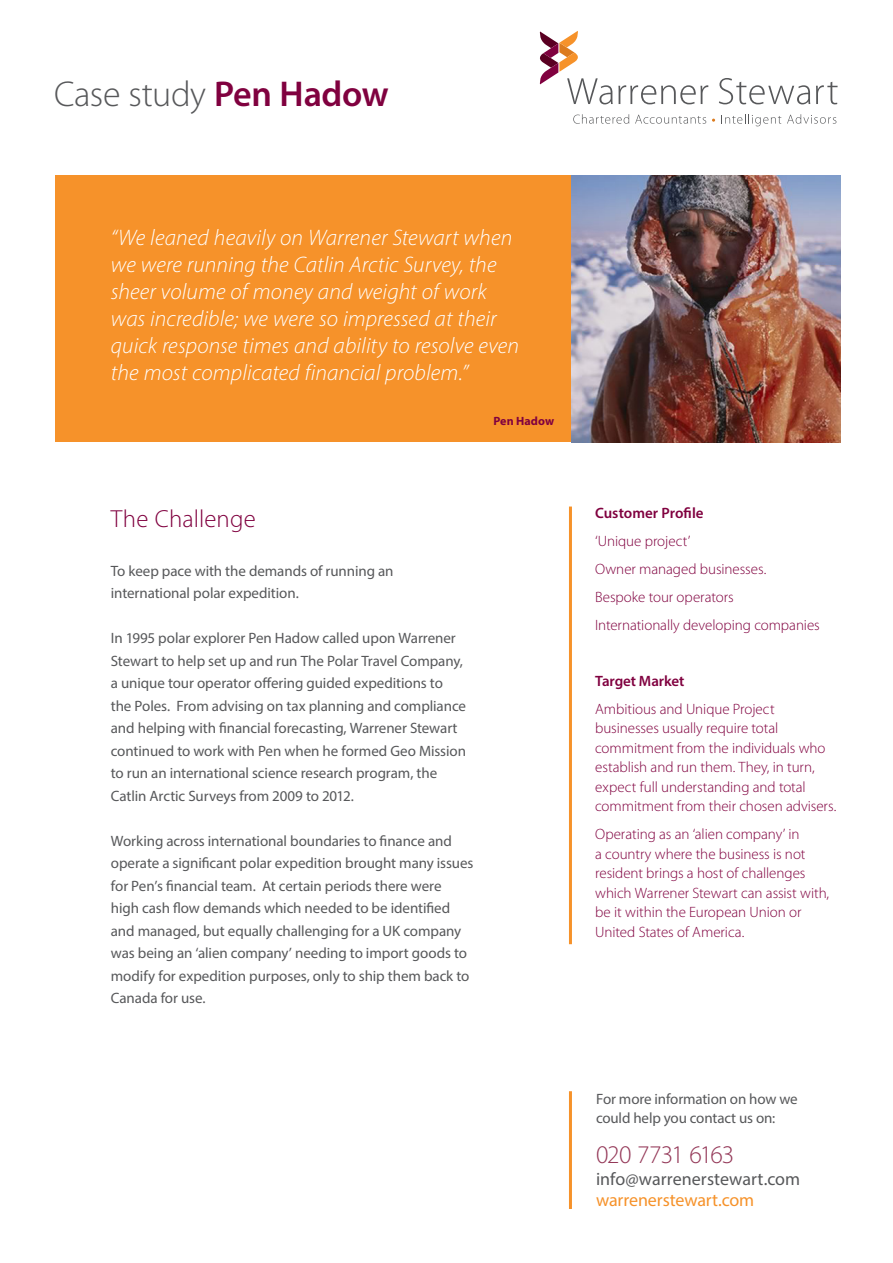
<style>
.page{position:relative;width:893px;height:1263px;background:#fff}
.page>*{position:absolute;margin:0;border:0;box-sizing:border-box;transform-origin:0 0}
.t1{font:300 36px "Myriad Pro";letter-spacing:-.01em;color:#57585a}
.t2{font:300 25.5px "Myriad Pro";letter-spacing:-.04em;color:#943858}
.t3{font:300 24.75px "Myriad Pro";letter-spacing:.01em;color:#80013f}
.t4{font:italic 300 22.5px/27px "Myriad Pro";letter-spacing:.005em;color:#fff}
.t5{font:18px "Myriad Pro";letter-spacing:.005em;color:#57585a}
.t6{font:18px "Myriad Pro";letter-spacing:-.005em;color:#f6922a}
.Main_copy{font:15px/22.5px "Myriad Pro";letter-spacing:-.005em;color:#57585a}
.t7{font:300 15px/19.5px "Myriad Pro";letter-spacing:-.005em;color:#80013f}
.t8{font:600 15px "Myriad Pro";letter-spacing:-.005em;color:#80013f}
.Main_copy-2{font:700 12px "Myriad Pro";letter-spacing:.01em;color:#80013f}
.s1{font-weight:600;color:#80013f}
</style>
<div class="page">
<div style="left:56px;top:175px;width:517px;height:267px;background:#f6922a"></div>
<img style="left:571px;top:175px;width:269px;height:267px">
<svg style="left:573px;top:114px;width:56px;height:10px"></svg>
<svg style="left:635px;top:115px;width:71px;height:9px"></svg>
<svg style="left:725px;top:114px;width:56px;height:12px"></svg>
<svg style="left:787px;top:114px;width:49px;height:10px"></svg>
<svg style="left:719px;top:78px;width:91px;height:26px"></svg>
<svg style="left:816px;top:82px;width:21px;height:22px"></svg>
<svg style="left:539px;top:31px;width:169px;height:73px"></svg>
<hr style="left:569px;top:506px;width:3px;height:438px;background:#f6922a">
<hr style="left:569px;top:1091px;width:3px;height:118px;background:#f6922a">
<p class="t1" style="left:54px;top:75px;width:336px">Case study <span class="s1">Pen Hadow</span></p>
<p class="t4" style="left:111px;top:224px;width:410px">“We leaned heavily on Warrener Stewart when we were running the Catlin Arctic Survey, the sheer volume of money and weight of work was incredible; we were so impressed at their quick response times and ability to resolve even the most complicated financial problem.”</p>
<p class="Main_copy-2" style="left:493px;top:413px;width:62px">Pen Hadow</p>
<p class="t3" style="left:111px;top:505px;width:147px">The Challenge</p>
<p class="Main_copy" style="left:111px;top:559px;width:284px">To keep pace with the demands of running an international polar expedition.</p>
<p class="Main_copy" style="left:111px;top:627px;width:357px">In 1995 polar explorer Pen Hadow called upon Warrener Stewart to help set up and run The Polar Travel Company, a unique tour operator offering guided expeditions to the Poles. From advising on tax planning and compliance and helping with financial forecasting, Warrener Stewart continued to work with Pen when he formed Geo Mission to run an international science research program, the Catlin Arctic Surveys from 2009 to 2012.</p>
<p class="Main_copy" style="left:111px;top:829px;width:364px">Working across international boundaries to finance and operate a significant polar expedition brought many issues for Pen’s financial team. At certain periods there were high cash flow demands which needed to be identified and managed, but equally challenging for a UK company was being an ‘alien company’ needing to import goods to modify for expedition purposes, only to ship them back to Canada for use.</p>
<p class="t8" style="left:595px;top:503px;width:110px">Customer Profile</p>
<p class="t7" style="left:595px;top:531px;width:97px">‘Unique project’</p>
<p class="t7" style="left:595px;top:559px;width:173px">Owner managed businesses.</p>
<p class="t7" style="left:595px;top:587px;width:140px">Bespoke tour operators</p>
<p class="t7" style="left:595px;top:615px;width:226px">Internationally developing companies</p>
<p class="t8" style="left:595px;top:671px;width:91px">Target Market</p>
<p class="t7" style="left:595px;top:699px;width:243px">Ambitious and Unique Project businesses usually require total commitment from the individuals who establish and run them. They, in turn, expect full understanding and total commitment from their chosen advisers.</p>
<p class="t7" style="left:595px;top:825px;width:236px">Operating as an ‘alien company’ in<br>a country where the business is not resident brings a host of challenges which Warrener Stewart can assist with, be it within the European Union or United States of America.</p>
<p class="Main_copy" style="left:596px;top:1089px;width:203px;line-height:19.5px">For more information on how we could help you contact us on:</p>
<p class="t2" style="left:596px;top:1140px;width:140px">020 7731 6163</p>
<p class="t5" style="left:596px;top:1168px;width:206px">info@warrenerstewart.com</p>
<p class="t6" style="left:596px;top:1189px;width:160px">warrenerstewart.com</p>
</div>
